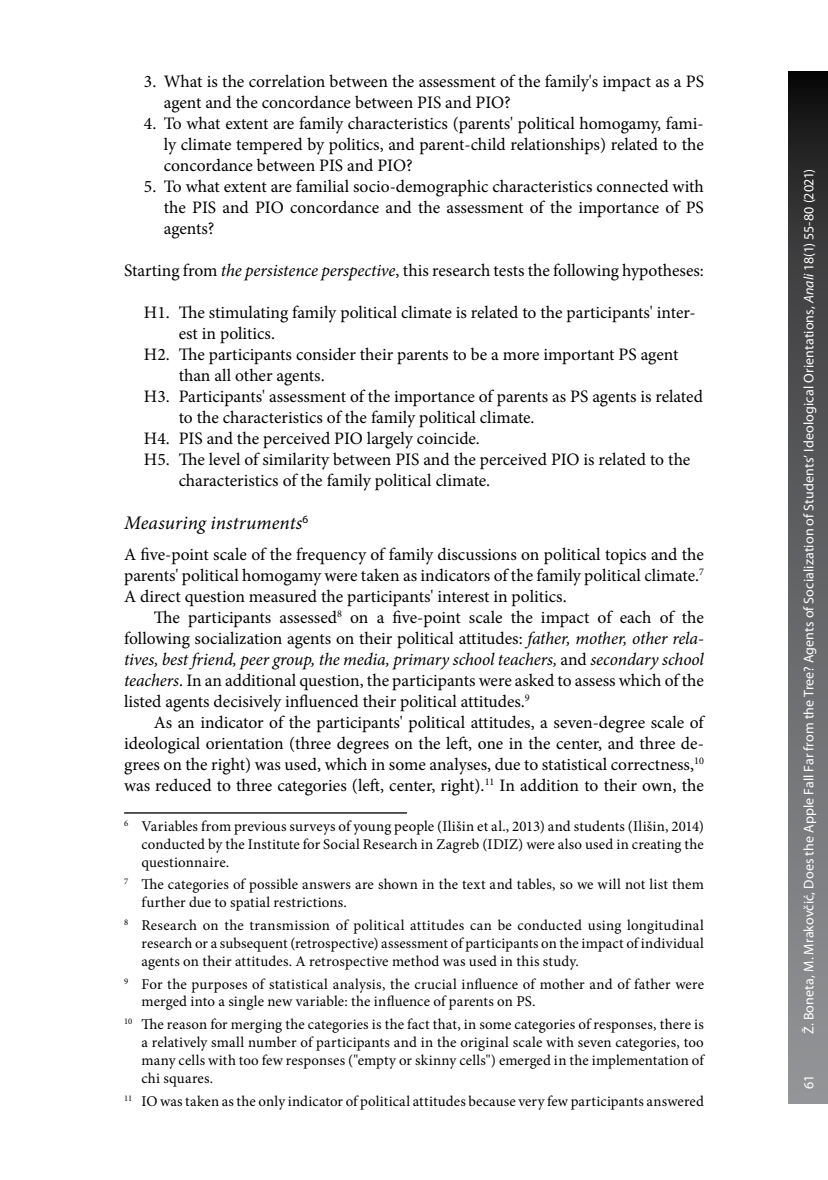
<style>
.page{position:relative;width:828px;height:1180px;background:#fff}
.page>*{position:absolute;margin:0;border:0;box-sizing:border-box;transform-origin:0 0}
.t1{font:italic 19.25px "Minion Pro";letter-spacing:.005em;color:#000}
.t2{font:17.5px/21px "Minion Pro";color:#000;text-align:justify}
.t3{font:14.88px/17.8px "Minion Pro";letter-spacing:.01em;color:#000;text-align:justify}
.t4{font:14px "Myriad Pro";letter-spacing:.005em;color:#fff}
.s1{font-style:italic}
</style>
<div class="page">
<svg style="left:788px;top:71px;width:40px;height:1032px;background:#5e5f61"></svg>
<hr style="left:124px;top:812px;width:283px;height:1px;background:#000">
<p class="t2" style="left:164px;top:71px;width:541px;text-indent:-20px">3. What is the correlation between the assessment of the family's impact as a PS agent and the concordance between PIS and PIO?</p>
<p class="t2" style="left:164px;top:113px;width:541px;text-indent:-20px">4. To what extent are family characteristics (parents' political homogamy, fami&shy;ly climate tempered by politics, and parent-child relationships) related to the concordance between PIS and PIO?</p>
<p class="t2" style="left:164px;top:176px;width:541px;text-indent:-20px">5. To what extent are familial socio-demographic characteristics connected with the PIS and PIO concordance and the assessment of the importance of PS agents?</p>
<p class="t2" style="left:124px;top:260px;width:581px">Starting from <span class="s1">the persistence perspective</span>, this research tests the following hypotheses:</p>
<p class="t2" style="left:144px;top:302px;width:553px">H1. The stimulating family political climate is related to the participants' inter-</p>
<p class="t2" style="left:179px;top:323px;width:98px">est in politics.</p>
<p class="t2" style="left:144px;top:344px;width:536px">H2. The participants consider their parents to be a more important PS agent</p>
<p class="t2" style="left:179px;top:365px;width:147px">than all other agents.</p>
<p class="t2" style="left:144px;top:386px;width:560px">H3. Participants' assessment of the importance of parents as PS agents is related</p>
<p class="t2" style="left:179px;top:407px;width:357px">to the characteristics of the family political climate.</p>
<p class="t2" style="left:144px;top:428px;width:337px">H4. PIS and the perceived PIO largely coincide.</p>
<p class="t2" style="left:144px;top:449px;width:548px">H5. The level of similarity between PIS and the perceived PIO is related to the</p>
<p class="t2" style="left:179px;top:470px;width:313px">characteristics of the family political climate.</p>
<p class="t1" style="left:124px;top:510px;width:185px">Measuring instruments<sup>6</sup></p>
<p class="t2" style="left:124px;top:544px;width:581px">A five-point scale of the frequency of family discussions on political topics and the parents' political homogamy were taken as indicators of the family political climate.<sup>7<br></sup>A direct question measured the participants' interest in politics.</p>
<p class="t2" style="left:124px;top:607px;width:581px;text-indent:30px">The participants assessed<sup>8</sup> on a five-point scale the impact of each of the following socialization agents on their political attitudes: <span class="s1">father, mother, other rela&shy;tives, best friend, peer group, the media, primary school teachers,</span> and <span class="s1">secondary school teachers</span>. In an additional question, the participants were asked to assess which of the listed agents decisively influenced their political attitudes.<sup>9</sup></p>
<p class="t2" style="left:124px;top:712px;width:581px;text-indent:30px">As an indicator of the participants' political attitudes, a seven-degree scale of ideological orientation (three degrees on the left, one in the center, and three de&shy;grees on the right) was used, which in some analyses, due to statistical correctness,<sup>10 </sup>was reduced to three categories (left, center, right).<sup>11</sup> In addition to their own, the</p>
<p class="t3" style="left:141px;top:817px;width:564px;text-indent:-17px"><sup>6</sup> Variables from previous surveys of young people (Ilišin et al., 2013) and students (Ilišin, 2014) conducted by the Institute for Social Research in Zagreb (IDIZ) were also used in creating the questionnaire.</p>
<p class="t3" style="left:141px;top:876px;width:564px;text-indent:-17px"><sup>7</sup> The categories of possible answers are shown in the text and tables, so we will not list them further due to spatial restrictions.</p>
<p class="t3" style="left:141px;top:916px;width:564px;text-indent:-17px"><sup>8</sup> Research on the transmission of political attitudes can be conducted using longitudinal research or a subsequent (retrospective) assessment of participants on the impact of individual agents on their attitudes. A retrospective method was used in this study.</p>
<p class="t3" style="left:141px;top:975px;width:564px;text-indent:-17px"><sup>9</sup> For the purposes of statistical analysis, the crucial influence of mother and of father were merged into a single new variable: the influence of parents on PS.</p>
<p class="t3" style="left:141px;top:1015px;width:564px;text-indent:-17px"><sup>10</sup> The reason for merging the categories is the fact that, in some categories of responses, there is a relatively small number of participants and in the original scale with seven categories, too many cells with too few responses ("empty or skinny cells") emerged in the implementation of chi squares.</p>
<p class="t3" style="left:124px;top:1092px;width:581px"><sup>11</sup> IO was taken as the only indicator of political attitudes because very few participants answered</p>
<p class="t4" style="left:800px;top:1034px;width:867px;rotate:-90deg">Ž. Boneta, M. Mrakovčić, Does the Apple Fall Far from the Tree? Agents of Socialization of Students’ Ideological Orientations, <span class="s1">Anali</span> 18(1) 55-80 (2021)</p>
<p class="t4" style="left:800px;top:1088px;width:15px;rotate:-90deg">61</p>
</div>
